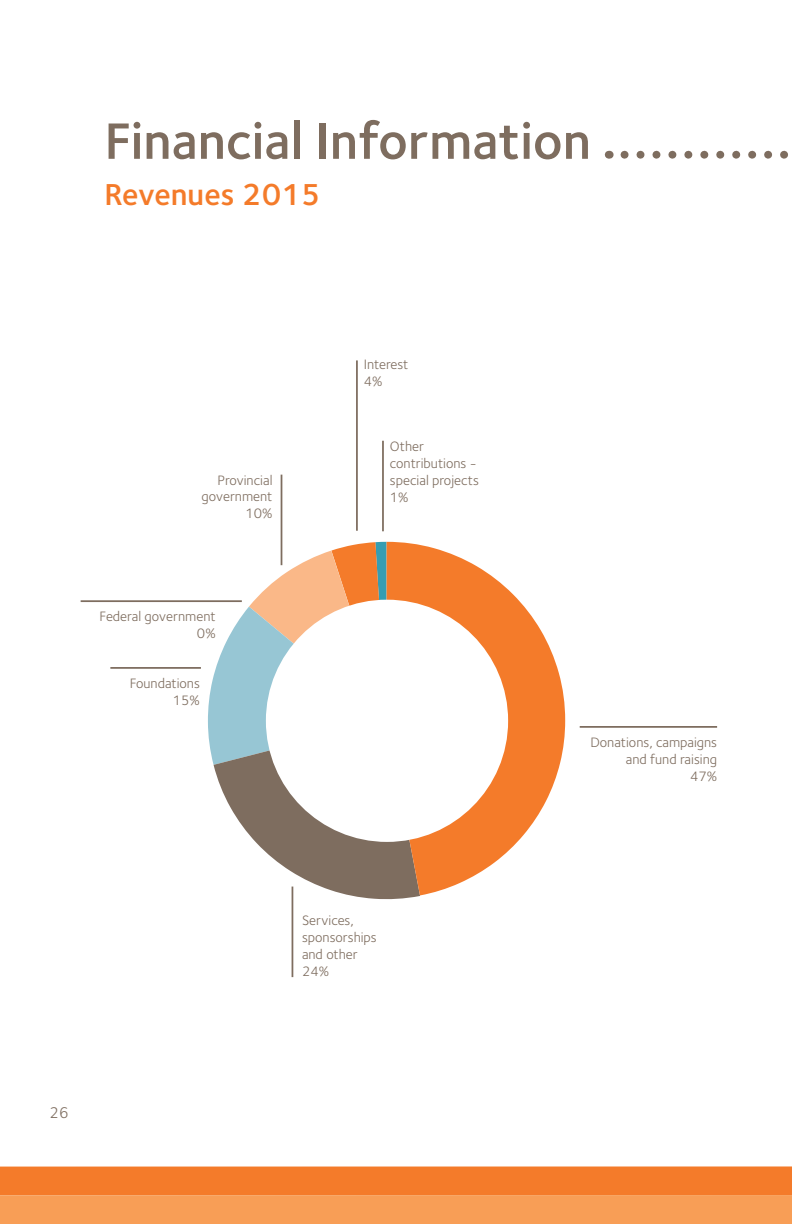
<style>
.page{position:relative;width:792px;height:1224px;background:#fff}
.page>*{position:absolute;margin:0;border:0;box-sizing:border-box;transform-origin:0 0}
.Titre{font:600 53px "Foundry Sterling";color:#7e6d5f}
.Titre-2{font:600 31.4px "Foundry Sterling";color:#f47b2a}
.t1{font:16px "Foundry Sterling";color:#7e6d5f}
.t2{font:14.2px/17px "Foundry Sterling";color:#7e6d5f;text-align:right}
</style>
<div class="page">
<svg style="left:208px;top:542px;width:212px;height:358px"></svg>
<svg style="left:387px;top:542px;width:178px;height:353px;fill:#f47b2a"></svg>
<div style="left:266px;top:600px;width:242px;height:242px;background:#fff;border-radius:50%"></div>
<hr style="left:292px;top:887px;width:1px;height:90px;background:#7e6d5f">
<hr style="left:580px;top:726px;width:137px;height:2px;background:#7e6d5f">
<hr style="left:281px;top:475px;width:1px;height:90px;background:#7e6d5f">
<hr style="left:110px;top:667px;width:91px;height:2px;background:#7e6d5f">
<hr style="left:356px;top:360px;width:2px;height:171px;background:#7e6d5f">
<hr style="left:382px;top:441px;width:2px;height:90px;background:#7e6d5f">
<hr style="left:81px;top:600px;width:161px;height:2px;background:#7e6d5f">
<div style="left:0;top:1166px;width:792px;height:29px;background:#f47b2a"></div>
<div style="left:0;top:1195px;width:792px;height:29px;background:#f89e56"></div>
<svg style="left:624px;top:151px;width:164px;height:8px"></svg>
<p class="Titre" style="left:105px;top:110px;width:488px">Financial Information</p>
<p class="Titre-2" style="left:105px;top:176px;width:218px">Revenues 2015</p>
<p class="t2" style="left:201px;top:471px;width:73px">Provincial government</p>
<p class="t2" style="left:245px;top:505px;width:29px">10%</p>
<p class="t2" style="left:100px;top:608px;width:117px">Federal government</p>
<p class="t2" style="left:197px;top:625px;width:20px">0%</p>
<p class="t2" style="left:130px;top:674px;width:72px">Foundations</p>
<p class="t2" style="left:173px;top:691px;width:29px">15%</p>
<p class="t2" style="left:364px;top:356px;width:46px">Interest</p>
<p class="t2" style="left:364px;top:373px;width:20px">4%</p>
<p class="t2" style="left:390px;top:438px;width:36px">Other</p>
<p class="t2" style="left:390px;top:455px;width:88px">contributions -</p>
<p class="t2" style="left:390px;top:472px;width:91px">special projects</p>
<p class="t2" style="left:390px;top:488px;width:20px">1%</p>
<p class="t1" style="left:50px;top:1104px;width:20px">26</p>
<p class="t2" style="left:302px;top:912px;width:76px;text-align:left">Services, sponsorships and other</p>
<p class="t2" style="left:302px;top:963px;width:29px">24%</p>
<p class="t2" style="left:590px;top:734px;width:128px">Donations, campaigns and fund raising<br>47%</p>
</div>
